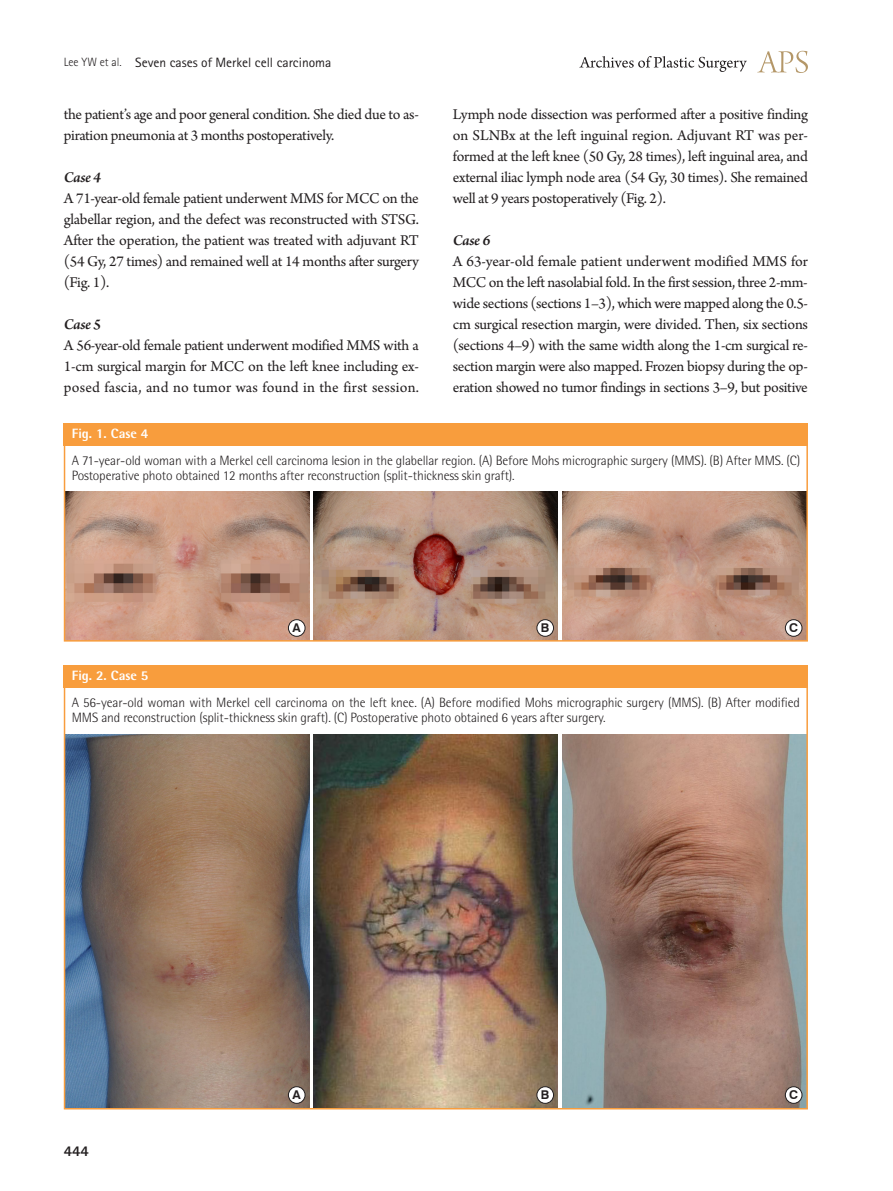
<style>
.page{position:relative;width:893px;height:1191px;background:#fff}
.page>*{position:absolute;margin:0;border:0;box-sizing:border-box;transform-origin:0 0}
.본문_0{font:15.75px/21px "Arno Pro";letter-spacing:-.02em;color:#231f20;text-align:justify}
.소제목{font:italic 600 15.75px "Arno Pro";letter-spacing:-.025em;color:#231f20}
.t1{font:800 15px "Rotis Semi Sans Std";color:#231f20}
.그림설명{font:300 13.5px/15px "Rotis Semi Sans Std";letter-spacing:-.01em;color:#231f20}
.t2{font:13.5px "Rotis Sans Serif Std";color:#231f20}
.표그림제목{font:800 13.5px "Rotis Semi Sans Std";color:#fff}
.t3{font:700 12.15px "Swiss 721 BT";color:#231f20}
.s1{font-weight:300;font-size:12px}
</style>
<div class="page">
<svg style="left:757px;top:51px;width:51px;height:22px"></svg>
<svg style="left:579px;top:56px;width:168px;height:16px"></svg>
<div style="left:64px;top:423px;width:744px;height:22px;background:#f89d3d"></div>
<div style="left:64px;top:666px;width:744px;height:22px;background:#f89d3d"></div>
<img style="left:67px;top:492px;width:242px;height:146px">
<img style="left:67px;top:734px;width:242px;height:372px">
<img style="left:314px;top:492px;width:244px;height:146px">
<img style="left:314px;top:734px;width:244px;height:372px">
<img style="left:562px;top:492px;width:243px;height:146px">
<img style="left:562px;top:734px;width:243px;height:372px">
<div style="left:288px;top:619px;width:17px;height:17px;background:#fff;border-radius:50%"></div>
<div style="left:288px;top:619px;width:17px;height:17px;border:1px solid #231f20;border-radius:50%"></div>
<div style="left:288px;top:1086px;width:17px;height:17px;background:#fff;border-radius:50%"></div>
<div style="left:288px;top:1086px;width:17px;height:17px;border:1px solid #231f20;border-radius:50%"></div>
<div style="left:537px;top:619px;width:16px;height:17px;background:#fff;border-radius:50%"></div>
<div style="left:537px;top:619px;width:17px;height:17px;border:1px solid #231f20;border-radius:50%"></div>
<div style="left:537px;top:1086px;width:16px;height:17px;background:#fff;border-radius:50%"></div>
<div style="left:537px;top:1086px;width:17px;height:17px;border:1px solid #231f20;border-radius:50%"></div>
<div style="left:785px;top:619px;width:17px;height:17px;background:#fff;border-radius:50%"></div>
<div style="left:785px;top:619px;width:17px;height:17px;border:1px solid #231f20;border-radius:50%"></div>
<div style="left:785px;top:1086px;width:17px;height:17px;background:#fff;border-radius:50%"></div>
<div style="left:785px;top:1086px;width:17px;height:17px;border:1px solid #231f20;border-radius:50%"></div>
<div style="left:64px;top:423px;width:744px;height:218px;border:2px solid #f89d3d"></div>
<div style="left:64px;top:666px;width:744px;height:443px;border:2px solid #f89d3d"></div>
<p class="t2" style="left:64px;top:54px;width:269px"><span class="s1">Lee YW et al.</span> Seven cases of Merkel cell carcinoma</p>
<p class="본문_0" style="left:64px;top:105px;width:357px">the patient’s age and poor general condition. She died due to as&shy;piration pneumonia at 3 months postoperatively.</p>
<p class="소제목" style="left:64px;top:168px;width:39px">Case 4</p>
<p class="본문_0" style="left:64px;top:189px;width:357px">A 71-year-old female patient underwent MMS for MCC on the glabellar region, and the defect was reconstructed with STSG.<br>After the operation, the patient was treated with adjuvant RT (54 Gy, 27 times) and remained well at 14 months after surgery (Fig. 1).</p>
<p class="소제목" style="left:64px;top:315px;width:39px">Case 5</p>
<p class="본문_0" style="left:64px;top:336px;width:357px">A 56-year-old female patient underwent modified MMS with a 1-cm surgical margin for MCC on the left knee including ex&shy;posed fascia, and no tumor was found in the first session.</p>
<p class="표그림제목" style="left:72px;top:425px;width:78px">Fig. 1. Case 4</p>
<p class="본문_0" style="left:453px;top:105px;width:357px">Lymph node dissection was performed after a positive finding on SLNBx at the left inguinal region. Adjuvant RT was per&shy;formed at the left knee (50 Gy, 28 times), left inguinal area, and external iliac lymph node area (54 Gy, 30 times). She remained well at 9 years postoperatively (Fig. 2).</p>
<p class="소제목" style="left:453px;top:231px;width:39px">Case 6</p>
<p class="본문_0" style="left:453px;top:252px;width:357px">A 63-year-old female patient underwent modified MMS for MCC on the left nasolabial fold. In the first session, three 2-mm&shy;wide sections (sections 1–3), which were mapped along the 0.5- cm surgical resection margin, were divided. Then, six sections (sections 4–9) with the same width along the 1-cm surgical re&shy;section margin were also mapped. Frozen biopsy during the op&shy;eration showed no tumor findings in sections 3–9, but positive</p>
<p class="그림설명" style="left:72px;top:453px;width:730px">A 71-year-old woman with a Merkel cell carcinoma lesion in the glabellar region. (A) Before Mohs micrographic surgery (MMS). (B) After MMS. (C)<br>Postoperative photo obtained 12 months after reconstruction (split-thickness skin graft).</p>
<p class="표그림제목" style="left:72px;top:667px;width:78px">Fig. 2. Case 5</p>
<p class="t3" style="left:293px;top:620px;width:10px">A</p>
<p class="t3" style="left:541px;top:620px;width:10px">B</p>
<p class="t3" style="left:789px;top:620px;width:10px">C</p>
<p class="그림설명" style="left:72px;top:695px;width:729px">A 56-year-old woman with Merkel cell carcinoma on the left knee. (A) Before modified Mohs micrographic surgery (MMS). (B) After modified<br>MMS and reconstruction (split-thickness skin graft). (C) Postoperative photo obtained 6 years after surgery.</p>
<p class="t1" style="left:64px;top:1141px;width:27px">444</p>
<p class="t3" style="left:293px;top:1087px;width:10px">A</p>
<p class="t3" style="left:541px;top:1087px;width:10px">B</p>
<p class="t3" style="left:789px;top:1087px;width:10px">C</p>
</div>
